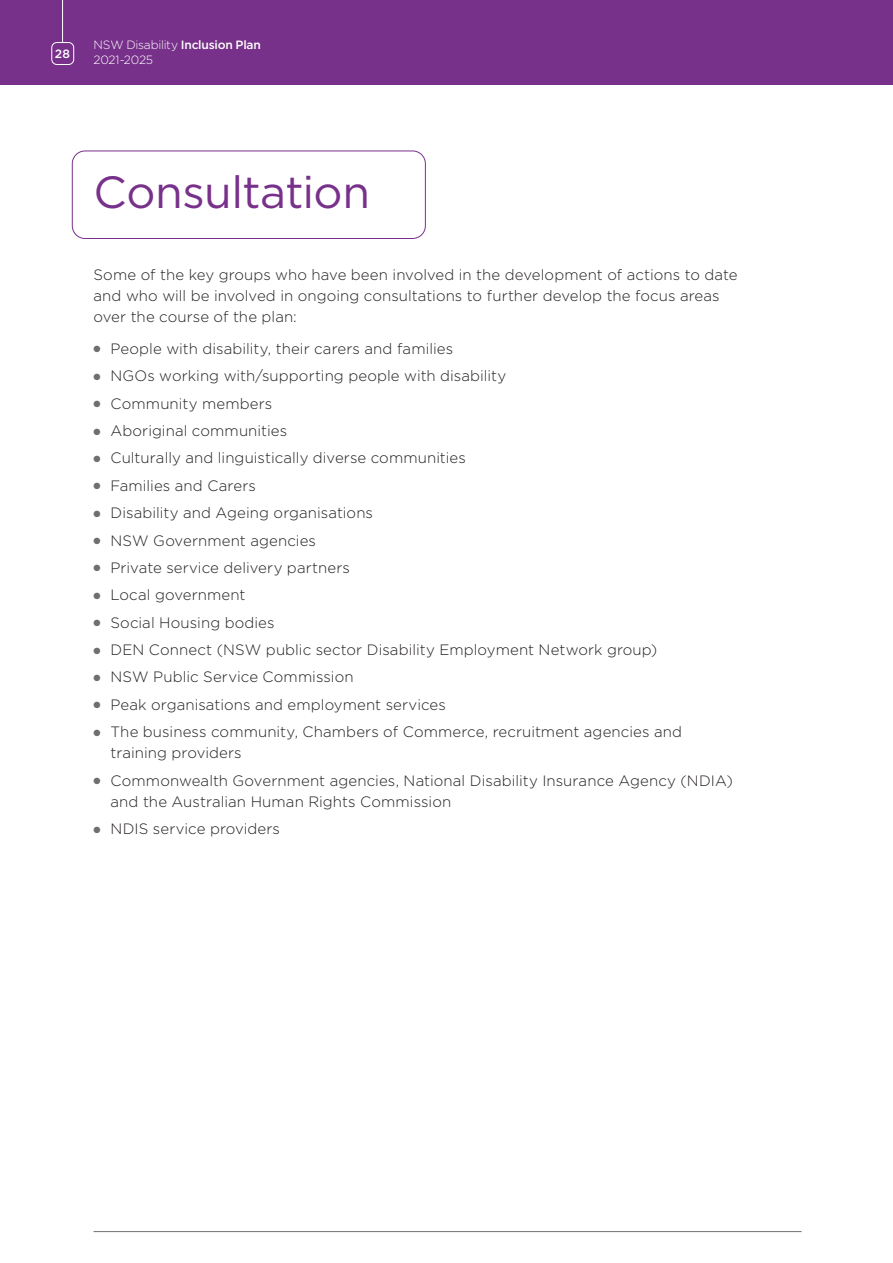
<style>
.page{position:relative;width:893px;height:1263px;background:#fff}
.page>*{position:absolute;margin:0;border:0;box-sizing:border-box;transform-origin:0 0}
.t1{font:45px "Gotham";letter-spacing:-.015em;color:#78318a}
.bullets_L1{font:300 15px/21px "Gotham";letter-spacing:.005em;color:#231f20}
.BODY{font:300 15px/21px "Gotham";letter-spacing:.005em;color:#231f20}
.bullets_L1_last{font:300 15px "Gotham";letter-spacing:.005em;color:#231f20}
.t2{font:300 12px/15px "Gotham";letter-spacing:-.015em;color:#fff}
.t3{font:500 12px "Gotham";color:#fff}
.s1{font-weight:500}
.s2{color:#6d6f71}
</style>
<div class="page">
<div style="left:0;top:0;width:893px;height:85px;background:#78318a"></div>
<hr style="left:62px;top:0;width:1px;height:43px;background:#fff">
<div style="left:52px;top:42px;width:22px;height:23px;border:1px solid #fff;border-radius:5px"></div>
<hr style="left:94px;top:1231px;width:707px;height:1px;background:#6d6f71">
<div style="left:72px;top:151px;width:354px;height:88px;border:1px solid #78318a;border-radius:13px"></div>
<p class="t3" style="left:55px;top:46px;width:17px">28</p>
<p class="t2" style="left:94px;top:37px;width:169px">NSW Disability <span class="s1">Inclusion Plan<br></span>2021-2025</p>
<h1 class="t1" style="left:94px;top:163px;width:278px">Consultation</h1>
<p class="BODY" style="left:94px;top:264px;width:645px">Some of the key groups who have been involved in the development of actions to date and who will be involved in ongoing consultations to further develop the focus areas over the course of the plan:</p>
<p class="bullets_L1" style="left:94px;top:338px;width:361px"><span class="s2">●</span> People with disability, their carers and families</p>
<p class="bullets_L1" style="left:94px;top:365px;width:414px"><span class="s2">●</span> NGOs working with/supporting people with disability</p>
<p class="bullets_L1" style="left:94px;top:392px;width:180px"><span class="s2">●</span> Community members</p>
<p class="bullets_L1" style="left:94px;top:420px;width:195px"><span class="s2">●</span> Aboriginal communities</p>
<p class="bullets_L1" style="left:94px;top:447px;width:374px"><span class="s2">●</span> Culturally and linguistically diverse communities</p>
<p class="bullets_L1" style="left:94px;top:475px;width:164px"><span class="s2">●</span> Families and Carers</p>
<p class="bullets_L1" style="left:94px;top:502px;width:281px"><span class="s2">●</span> Disability and Ageing organisations</p>
<p class="bullets_L1" style="left:94px;top:529px;width:224px"><span class="s2">●</span> NSW Government agencies</p>
<p class="bullets_L1" style="left:94px;top:557px;width:258px"><span class="s2">●</span> Private service delivery partners</p>
<p class="bullets_L1" style="left:94px;top:584px;width:154px"><span class="s2">●</span> Local government</p>
<p class="bullets_L1" style="left:94px;top:611px;width:183px"><span class="s2">●</span> Social Housing bodies</p>
<p class="bullets_L1" style="left:94px;top:639px;width:565px"><span class="s2">●</span> DEN Connect (NSW public sector Disability Employment Network group)</p>
<p class="bullets_L1" style="left:94px;top:666px;width:262px"><span class="s2">●</span> NSW Public Service Commission</p>
<p class="bullets_L1" style="left:94px;top:694px;width:354px"><span class="s2">●</span> Peak organisations and employment services</p>
<p class="bullets_L1" style="left:111px;top:721px;width:573px;text-indent:-17px"><span class="s2">●</span> The business community, Chambers of Commerce, recruitment agencies and training providers</p>
<p class="bullets_L1" style="left:111px;top:769px;width:624px;text-indent:-17px"><span class="s2">●</span> Commonwealth Government agencies, National Disability Insurance Agency (NDIA) and the Australian Human Rights Commission</p>
<p class="bullets_L1_last" style="left:94px;top:819px;width:188px"><span class="s2">●</span> NDIS service providers</p>
</div>
